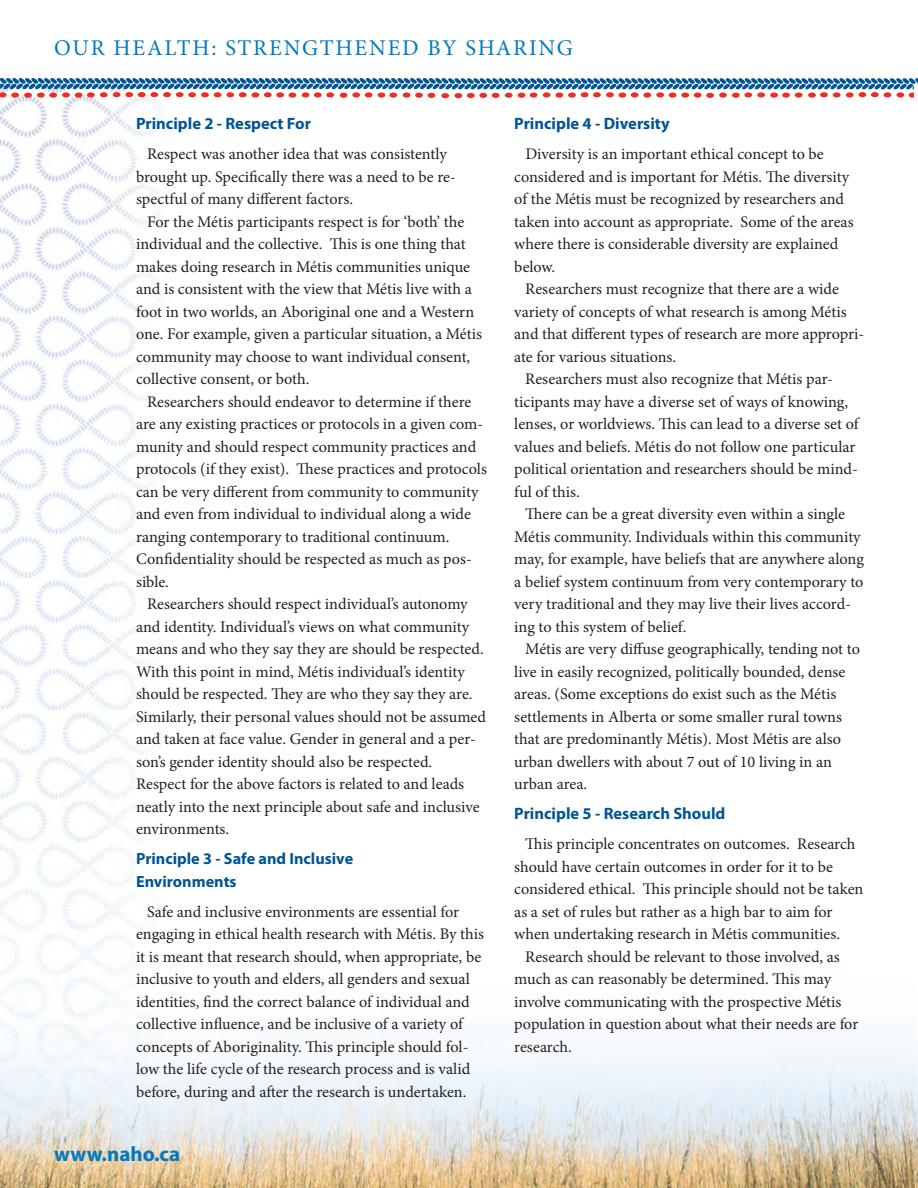
<style>
.page{position:relative;width:918px;height:1188px;background:#fff}
.page>*{position:absolute;margin:0;border:0;box-sizing:border-box;transform-origin:0 0}
.t1{font:22.5px "Minion Pro";letter-spacing:.08em;color:#0079c2}
.t2{font:700 21px "Myriad Pro";color:#0079c2}
.t3{font:700 16.5px "Myriad Pro";color:#005595}
.t4{font:16.2px/22.5px "Minion Pro";color:#231f20}
.t5{font:700 16.2px "Myriad Pro";color:#005595}
</style>
<div class="page">
<img style="left:0;top:98px;width:914px;height:1090px">
<svg style="left:0;top:78px;width:918px;height:20px"></svg>
<img style="left:914px;top:84px;width:4px;height:1104px">
<p class="t1" style="left:54px;top:33px;width:521px">OUR HEALTH: STRENGTHENED BY SHARING</p>
<p class="t3" style="left:136px;top:113px;width:176px">Principle 2 - Respect For</p>
<p class="t4" style="left:136px;top:143px;width:321px;text-indent:11px">Respect was another idea that was consistently brought up. Specifically there was a need to be re&shy;spectful of many different factors.</p>
<p class="t4" style="left:136px;top:211px;width:348px;text-indent:11px">For the Métis participants respect is for ‘both’ the individual and the collective. This is one thing that makes doing research in Métis communities unique and is consistent with the view that Métis live with a foot in two worlds, an Aboriginal one and a Western one. For example, given a particular situation, a Métis community may choose to want individual consent, collective consent, or both.</p>
<p class="t4" style="left:136px;top:391px;width:352px;text-indent:11px">Researchers should endeavor to determine if there are any existing practices or protocols in a given com&shy;munity and should respect community practices and protocols (if they exist). These practices and protocols can be very different from community to community and even from individual to individual along a wide ranging contemporary to traditional continuum.</p>
<p class="t4" style="left:136px;top:548px;width:337px">Confidentiality should be respected as much as pos&shy;sible.</p>
<p class="t4" style="left:136px;top:593px;width:352px;text-indent:11px">Researchers should respect individual’s autonomy and identity. Individual’s views on what community means and who they say they are should be respected.<br>With this point in mind, Métis individual’s identity should be respected. They are who they say they are.<br>Similarly, their personal values should not be assumed and taken at face value. Gender in general and a per&shy;son’s gender identity should also be respected.</p>
<p class="t4" style="left:136px;top:773px;width:345px">Respect for the above factors is related to and leads neatly into the next principle about safe and inclusive environments.</p>
<p class="t5" style="left:136px;top:848px;width:219px">Principle 3 - Safe and Inclusive</p>
<p class="t5" style="left:136px;top:871px;width:102px">Environments</p>
<p class="t4" style="left:136px;top:901px;width:350px;text-indent:11px">Safe and inclusive environments are essential for engaging in ethical health research with Métis. By this it is meant that research should, when appropriate, be inclusive to youth and elders, all genders and sexual identities, find the correct balance of individual and collective influence, and be inclusive of a variety of concepts of Aboriginality. This principle should fol&shy;low the life cycle of the research process and is valid before, during and after the research is undertaken.</p>
<p class="t2" style="left:54px;top:1140px;width:128px">www.naho.ca</p>
<p class="t3" style="left:514px;top:113px;width:157px">Principle 4 - Diversity</p>
<p class="t4" style="left:514px;top:143px;width:341px;text-indent:11px">Diversity is an important ethical concept to be considered and is important for Métis. The diversity of the Métis must be recognized by researchers and taken into account as appropriate. Some of the areas where there is considerable diversity are explained below.</p>
<p class="t4" style="left:514px;top:278px;width:352px;text-indent:11px">Researchers must recognize that there are a wide variety of concepts of what research is among Métis and that different types of research are more appropri&shy;ate for various situations.</p>
<p class="t4" style="left:514px;top:368px;width:346px;text-indent:11px">Researchers must also recognize that Métis par&shy;ticipants may have a diverse set of ways of knowing, lenses, or worldviews. This can lead to a diverse set of values and beliefs. Métis do not follow one particular political orientation and researchers should be mind&shy;ful of this.</p>
<p class="t4" style="left:514px;top:503px;width:351px;text-indent:11px">There can be a great diversity even within a single Métis community. Individuals within this community may, for example, have beliefs that are anywhere along a belief system continuum from very contemporary to very traditional and they may live their lives accord&shy;ing to this system of belief.</p>
<p class="t4" style="left:514px;top:638px;width:347px;text-indent:11px">Métis are very diffuse geographically, tending not to live in easily recognized, politically bounded, dense areas. (Some exceptions do exist such as the Métis settlements in Alberta or some smaller rural towns that are predominantly Métis). Most Métis are also urban dwellers with about 7 out of 10 living in an urban area.</p>
<p class="t3" style="left:514px;top:803px;width:213px">Principle 5 - Research Should</p>
<p class="t4" style="left:514px;top:833px;width:351px;text-indent:11px">This principle concentrates on outcomes. Research should have certain outcomes in order for it to be considered ethical. This principle should not be taken as a set of rules but rather as a high bar to aim for when undertaking research in Métis communities.</p>
<p class="t4" style="left:514px;top:946px;width:346px;text-indent:11px">Research should be relevant to those involved, as much as can reasonably be determined. This may involve communicating with the prospective Métis population in question about what their needs are for research.</p>
</div>
